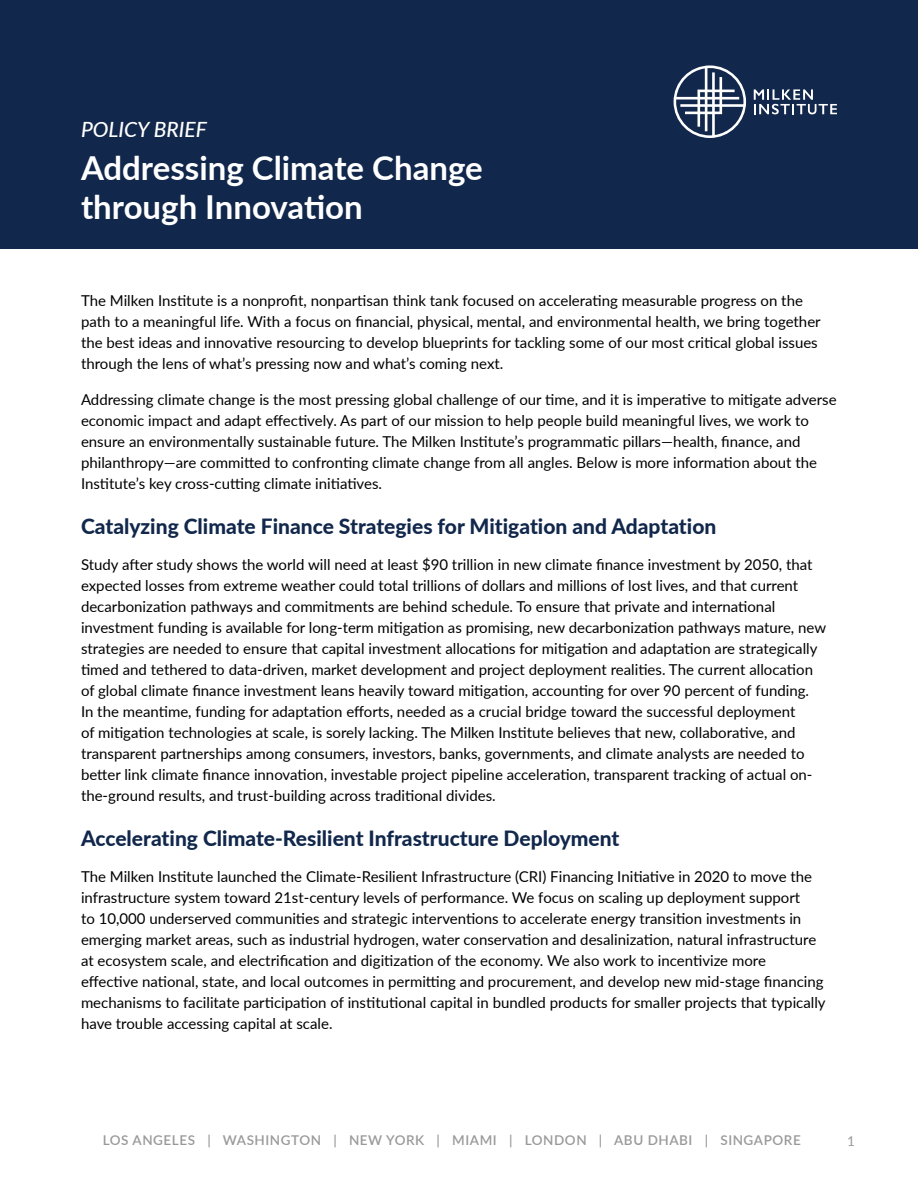
<style>
.page{position:relative;width:918px;height:1188px;background:#fff}
.page>*{position:absolute;margin:0;border:0;box-sizing:border-box;transform-origin:0 0}
.t1{font:700 33px/39px "Lato";color:#fff}
.t2{font:800 21px "Lato";color:#11274b}
.t3{font:italic 500 21px "Lato";color:#fff}
.t4{font:15px/21px "Lato";color:#000}
.t5{font:600 13.5px "Lato";letter-spacing:.04em;color:#999}
.t6{font:13.5px "Lato";color:#999}
</style>
<div class="page">
<div style="left:0;top:0;width:918px;height:249px;background:#11274b"></div>
<svg style="left:674px;top:65px;width:72px;height:73px"></svg>
<svg style="left:754px;top:89px;width:83px;height:25px"></svg>
<h2 class="t3" style="left:81px;top:114px;width:127px">POLICY BRIEF</h2>
<h1 class="t1" style="left:81px;top:147px;width:403px">Addressing Climate Change through Innovation</h1>
<p class="t4" style="left:81px;top:289px;width:741px">The Milken Institute is a nonprofit, nonpartisan think tank focused on accelerating measurable progress on the path to a meaningful life. With a focus on financial, physical, mental, and environmental health, we bring together the best ideas and innovative resourcing to develop blueprints for tackling some of our most critical global issues through the lens of what’s pressing now and what’s coming next.</p>
<p class="t4" style="left:81px;top:388px;width:757px">Addressing climate change is the most pressing global challenge of our time, and it is imperative to mitigate adverse economic impact and adapt effectively. As part of our mission to help people build meaningful lives, we work to ensure an environmentally sustainable future. The Milken Institute’s programmatic pillars—health, finance, and philanthropy—are committed to confronting climate change from all angles. Below is more information about the Institute’s key cross-cutting climate initiatives.</p>
<h2 class="t2" style="left:81px;top:511px;width:637px">Catalyzing Climate Finance Strategies for Mitigation and Adaptation</h2>
<p class="t4" style="left:81px;top:553px;width:747px">Study after study shows the world will need at least $90 trillion in new climate finance investment by 2050, that expected losses from extreme weather could total trillions of dollars and millions of lost lives, and that current decarbonization pathways and commitments are behind schedule. To ensure that private and international investment funding is available for long-term mitigation as promising, new decarbonization pathways mature, new strategies are needed to ensure that capital investment allocations for mitigation and adaptation are strategically timed and tethered to data-driven, market development and project deployment realities. The current allocation of global climate finance investment leans heavily toward mitigation, accounting for over 90 percent of funding.<br>In the meantime, funding for adaptation efforts, needed as a crucial bridge toward the successful deployment<br>of mitigation technologies at scale, is sorely lacking. The Milken Institute believes that new, collaborative, and transparent partnerships among consumers, investors, banks, governments, and climate analysts are needed to better link climate finance innovation, investable project pipeline acceleration, transparent tracking of actual on&shy;the-ground results, and trust-building across traditional divides.</p>
<h2 class="t2" style="left:81px;top:823px;width:540px">Accelerating Climate-Resilient Infrastructure Deployment</h2>
<p class="t4" style="left:81px;top:865px;width:746px">The Milken Institute launched the Climate-Resilient Infrastructure (CRI) Financing Initiative in 2020 to move the infrastructure system toward 21st-century levels of performance. We focus on scaling up deployment support<br>to 10,000 underserved communities and strategic interventions to accelerate energy transition investments in emerging market areas, such as industrial hydrogen, water conservation and desalinization, natural infrastructure at ecosystem scale, and electrification and digitization of the economy. We also work to incentivize more effective national, state, and local outcomes in permitting and procurement, and develop new mid-stage financing mechanisms to facilitate participation of institutional capital in bundled products for smaller projects that typically have trouble accessing capital at scale.</p>
<p class="t5" style="left:103px;top:1130px;width:700px">LOS ANGELES | WASHINGTON | NEW YORK | MIAMI | LONDON | ABU DHABI | SINGAPORE</p>
<p class="t6" style="left:847px;top:1131px;width:9px">1</p>
</div>
